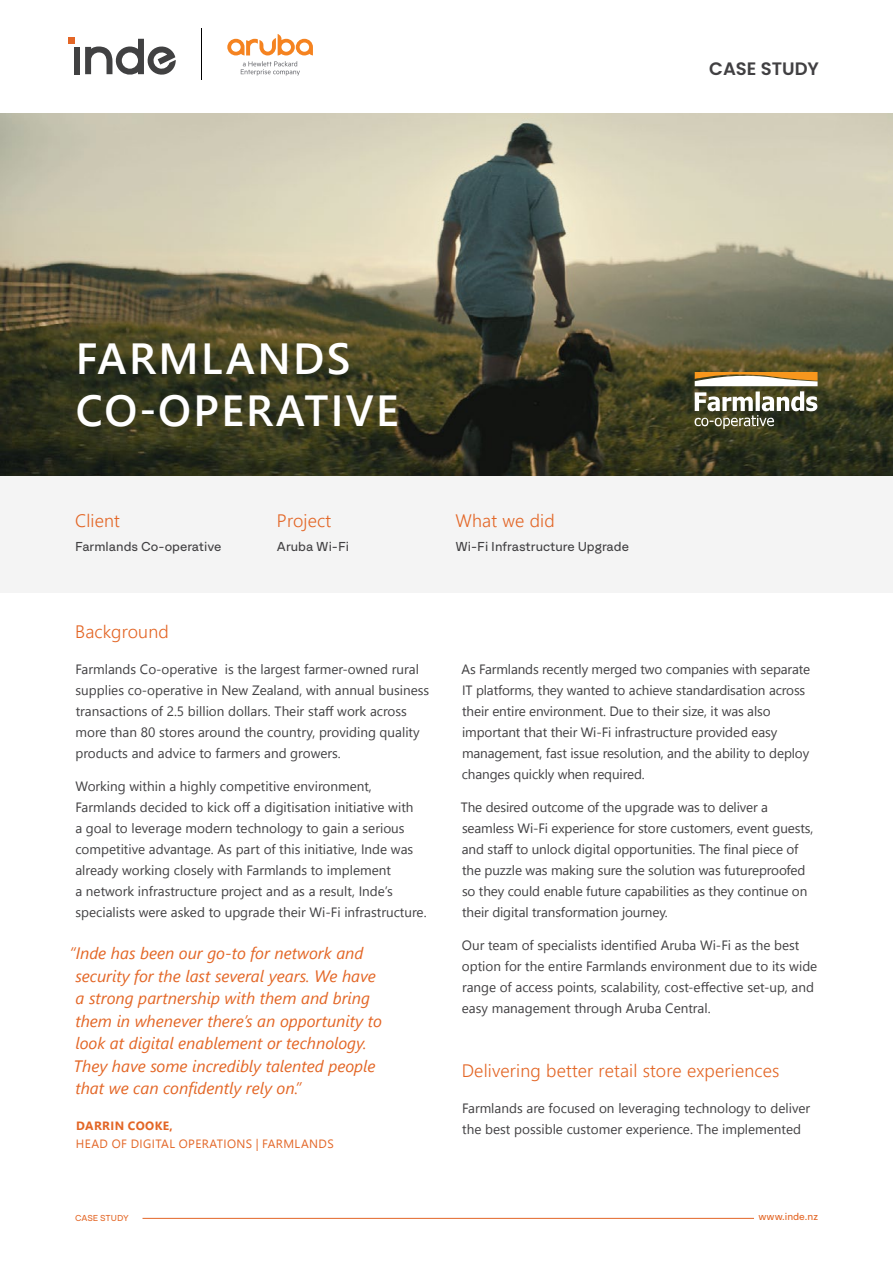
<style>
.page{position:relative;width:893px;height:1263px;background:#fff}
.page>*{position:absolute;margin:0;border:0;box-sizing:border-box;transform-origin:0 0}
.t1{font:600 43.5px/52.2px "Segoe UI";letter-spacing:.055em;color:#fff}
.t2{font:300 18px "Segoe UI";letter-spacing:.01em;color:#e36626}
.t3{font:600 18px "Poppins";color:#414042}
.Pull_Quote{font:italic 16.5px/22.5px "Segoe UI";color:#e36626}
.Body{font:13.5px/21px "Segoe UI";color:#414042}
.t4{font:13.5px "F37 Zagma";color:#414042}
.Pull_Quote_author{font:12px/18px "Segoe UI";letter-spacing:.035em;color:#e36626}
.t5{font:10.5px "F37 Zagma";color:#e36626}
.t6{font:9px "F37 Zagma";letter-spacing:-.005em;color:#e36626}
.s1{font-weight:700}
</style>
<div class="page">
<hr style="left:142px;top:1218px;width:612px;height:1px;background:#e36626">
<div style="left:0;top:476px;width:893px;height:116px;background:#f4f4f4"></div>
<img style="left:0;top:114px;width:893px;height:362px">
<div style="left:74px;top:47px;width:6px;height:27px;background:#414142"></div>
<svg style="left:68px;top:38px;width:6px;height:6px"></svg>
<svg style="left:85px;top:39px;width:91px;height:36px"></svg>
<hr style="left:201px;top:28px;width:1px;height:52px;background:#000">
<svg style="left:227px;top:34px;width:86px;height:42px"></svg>
<svg style="left:694px;top:372px;width:124px;height:57px"></svg>
<h4 class="t3" style="left:709px;top:58px;width:111px">CASE STUDY</h4>
<h1 class="t1" style="left:76px;top:332px;width:324px">FARMLANDS<br>CO-OPERATIVE</h1>
<h3 class="t2" style="left:75px;top:506px;width:46px">Client</h3>
<p class="t4" style="left:75px;top:536px;width:148px">Farmlands Co-operative</p>
<h3 class="t2" style="left:277px;top:506px;width:56px">Project</h3>
<p class="t4" style="left:277px;top:536px;width:74px">Aruba Wi-Fi</p>
<h3 class="t2" style="left:455px;top:506px;width:101px">What we did</h3>
<p class="t4" style="left:455px;top:536px;width:175px">Wi-Fi Infrastructure Upgrade</p>
<h3 class="t2" style="left:75px;top:617px;width:95px">Background</h3>
<p class="Body" style="left:76px;top:658px;width:355px">Farmlands Co-operative is the largest farmer-owned rural supplies co-operative in New Zealand, with annual business transactions of 2.5 billion dollars. Their staff work across more than 80 stores around the country, providing quality products and advice to farmers and growers.</p>
<p class="Body" style="left:75px;top:775px;width:353px">Working within a highly competitive environment, Farmlands decided to kick off a digitisation initiative with<br>a goal to leverage modern technology to gain a serious competitive advantage. As part of this initiative, Inde was already working closely with Farmlands to implement<br>a network infrastructure project and as a result, Inde’s specialists were asked to upgrade their Wi-Fi infrastructure.</p>
<p class="Pull_Quote" style="left:70px;top:941px;width:314px">“Inde has been our go-to for network and security for the last several years. We have a strong partnership with them and bring them in whenever there’s an opportunity to look at digital enablement or technology.<br>They have some incredibly talented people that we can confidently rely on.”</p>
<p class="Pull_Quote_author" style="left:76px;top:1117px;width:259px"><span class="s1">DARRIN COOKE,<br></span>HEAD OF DIGITAL OPERATIONS | FARMLANDS</p>
<p class="Body" style="left:461px;top:658px;width:350px">As Farmlands recently merged two companies with separate IT platforms, they wanted to achieve standardisation across their entire environment. Due to their size, it was also important that their Wi-Fi infrastructure provided easy management, fast issue resolution, and the ability to deploy changes quickly when required.</p>
<p class="Body" style="left:461px;top:796px;width:354px">The desired outcome of the upgrade was to deliver a seamless Wi-Fi experience for store customers, event guests, and staff to unlock digital opportunities. The final piece of the puzzle was making sure the solution was futureproofed so they could enable future capabilities as they continue on their digital transformation journey.</p>
<p class="Body" style="left:462px;top:934px;width:357px">Our team of specialists identified Aruba Wi-Fi as the best option for the entire Farmlands environment due to its wide range of access points, scalability, cost-effective set-up, and easy management through Aruba Central.</p>
<h3 class="t2" style="left:462px;top:1056px;width:319px">Delivering better retail store experiences</h3>
<p class="Body" style="left:462px;top:1097px;width:350px">Farmlands are focused on leveraging technology to deliver the best possible customer experience. The implemented</p>
<p class="t6" style="left:75px;top:1211px;width:55px">CASE STUDY</p>
<p class="t5" style="left:759px;top:1209px;width:61px">www.inde.nz</p>
</div>
